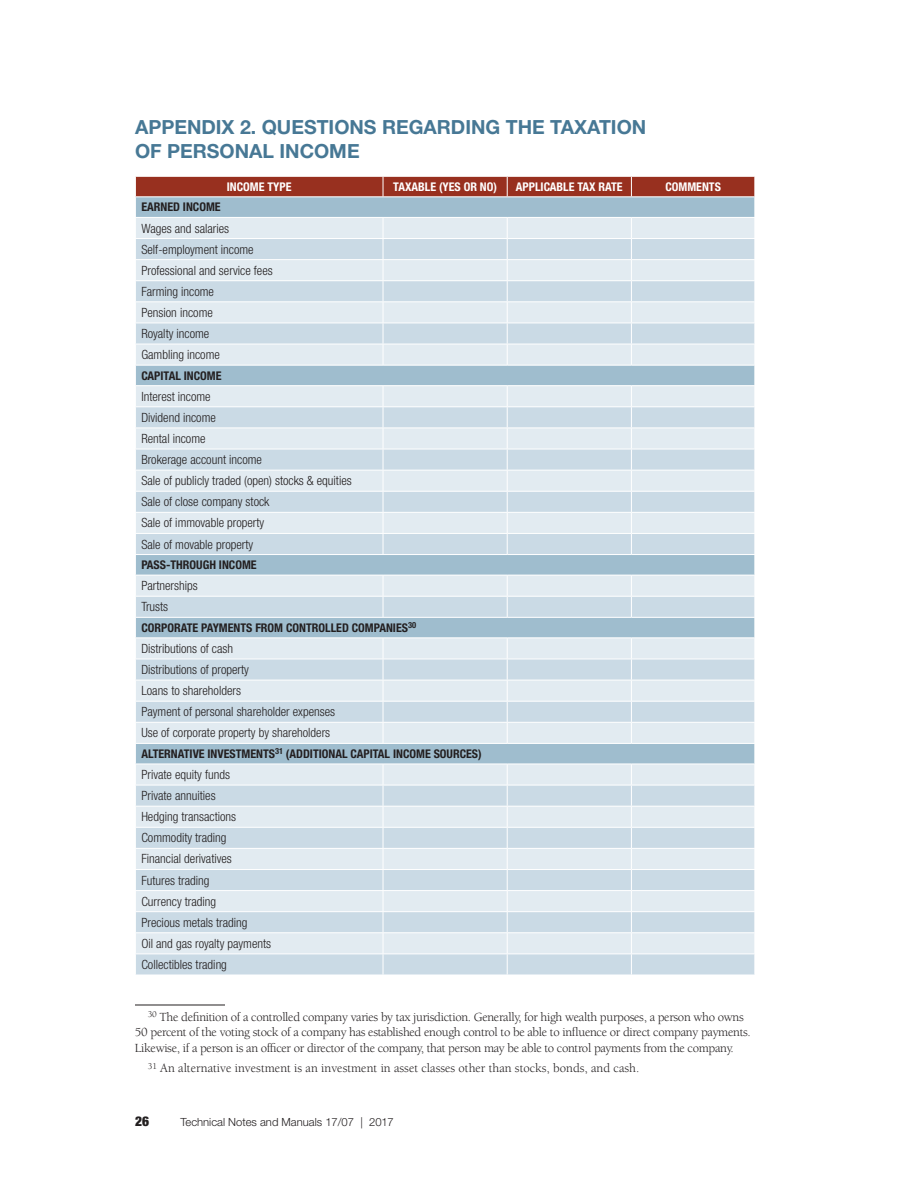
<style>
.page{position:relative;width:918px;height:1188px;background:#fff}
.page>*{position:absolute;margin:0;border:0;box-sizing:border-box;transform-origin:0 0}
.t1{font:700 19.5px/24px "Helvetica Neue LT Std";color:#477895}
.t2{font:900 condensed 13.5px "Helvetica Neue LT Std";color:#231f20}
.t3{font:300 condensed 12.75px/21.1px "Helvetica Neue LT Std";color:#231f20}
.t4{font:12.75px/15.8px "Berkeley Std";letter-spacing:-.025em;color:#231f20}
.t5{font:12.75px "Berkeley Std";color:#231f20}
.t6{font:700 condensed 12px "Helvetica Neue LT Std";color:#231f20}
.t7{font:700 condensed 12px "Helvetica Neue LT Std";color:#fff}
.t8{font:300 11.25px "Helvetica Neue LT Std";color:#231f20}
</style>
<div class="page">
<svg style="left:135px;top:176px;width:620px;height:799px;background:#d0dbe3"></svg>
<hr style="left:135px;top:1005px;width:90px;height:1px;background:#231f20">
<h1 class="t1" style="left:135px;top:115px;width:513px">APPENDIX 2. QUESTIONS REGARDING THE TAXATION<br>OF PERSONAL INCOME</h1>
<p class="t7" style="left:227px;top:179px;width:66px">INCOME TYPE</p>
<p class="t7" style="left:393px;top:179px;width:105px">TAXABLE (YES OR NO)</p>
<p class="t7" style="left:516px;top:179px;width:108px">APPLICABLE TAX RATE</p>
<p class="t7" style="left:665px;top:179px;width:57px">COMMENTS</p>
<p class="t6" style="left:141px;top:200px;width:81px">EARNED INCOME</p>
<p class="t3" style="left:141px;top:217px;width:133px">Wages and salaries<br>Self-employment income<br>Professional and service fees<br>Farming income<br>Pension income<br>Royalty income<br>Gambling income</p>
<p class="t6" style="left:141px;top:368px;width:82px">CAPITAL INCOME</p>
<p class="t3" style="left:141px;top:386px;width:212px">Interest income<br>Dividend income<br>Rental income<br>Brokerage account income<br>Sale of publicly traded (open) stocks &amp; equities<br>Sale of close company stock<br>Sale of immovable property<br>Sale of movable property</p>
<p class="t6" style="left:141px;top:558px;width:117px">PASS-THROUGH INCOME</p>
<p class="t3" style="left:141px;top:575px;width:58px">Partnerships<br>Trusts</p>
<p class="t6" style="left:141px;top:620px;width:276px">CORPORATE PAYMENTS FROM CONTROLLED COMPANIES<sup>30</sup></p>
<p class="t3" style="left:141px;top:638px;width:195px">Distributions of cash<br>Distributions of property<br>Loans to shareholders<br>Payment of personal shareholder expenses<br>Use of corporate property by shareholders</p>
<p class="t6" style="left:141px;top:746px;width:342px">ALTERNATIVE INVESTMENTS<sup>31</sup> (ADDITIONAL CAPITAL INCOME SOURCES)</p>
<p class="t3" style="left:141px;top:764px;width:131px">Private equity funds<br>Private annuities<br>Hedging transactions<br>Commodity trading<br>Financial derivatives<br>Futures trading<br>Currency trading<br>Precious metals trading<br>Oil and gas royalty payments<br>Collectibles trading</p>
<p class="t4" style="left:135px;top:1009px;width:617px;text-indent:13px"><sup>30</sup> The definition of a controlled company varies by tax jurisdiction. Generally, for high wealth purposes, a person who owns<br>50 percent of the voting stock of a company has established enough control to be able to influence or direct company payments.<br>Likewise, if a person is an officer or director of the company, that person may be able to control payments from the company.</p>
<p class="t5" style="left:148px;top:1062px;width:493px"><sup>31</sup> An alternative investment is an investment in asset classes other than stocks, bonds, and cash.</p>
<p class="t2" style="left:135px;top:1113px;width:16px">26</p>
<p class="t8" style="left:181px;top:1115px;width:215px">Technical Notes and Manuals 17/07 | 2017</p>
</div>
